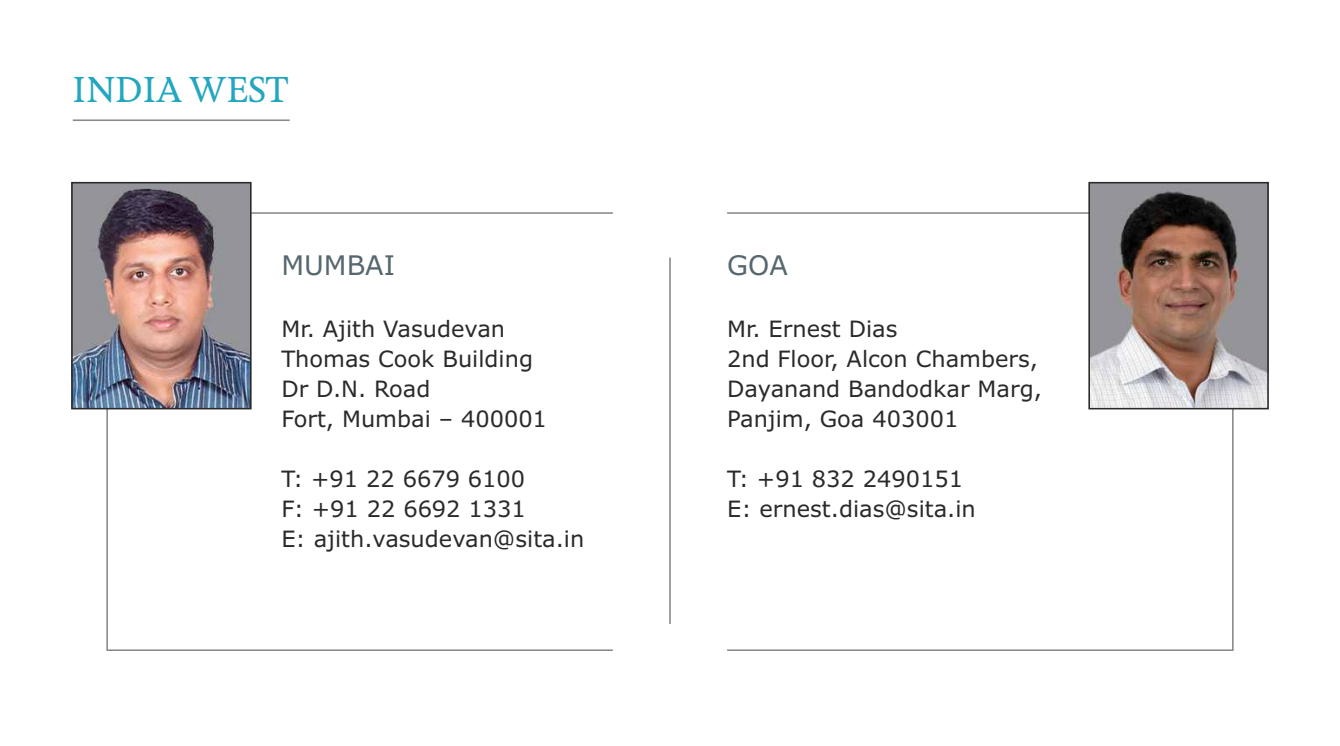
<style>
.page{position:relative;width:1340px;height:746px;background:#fff}
.page>*{position:absolute;margin:0;border:0;box-sizing:border-box;transform-origin:0 0}
.t1{font:500 33.75px "Feijoa";color:#23a7c0}
.t2{font:27px "Verdana";color:#57676f}
.t3{font:22.5px/30.2px "Verdana";color:#2b2a29}
</style>
<div class="page">
<hr style="left:73px;top:119px;width:217px;height:2px;background:#898989">
<hr style="left:669px;top:257px;width:1px;height:366px;background:#898989">
<div style="left:106px;top:212px;width:507px;height:438px;border:2px solid #898989"></div>
<img style="left:74px;top:185px;width:174px;height:221px">
<div style="left:71px;top:182px;width:180px;height:227px;border:2px solid #2b2a29"></div>
<div style="left:726px;top:212px;width:507px;height:438px;border:2px solid #898989"></div>
<img style="left:1091px;top:185px;width:174px;height:221px">
<div style="left:1088px;top:182px;width:180px;height:227px;border:2px solid #2b2a29"></div>
<h1 class="t1" style="left:72px;top:71px;width:217px">INDIA WEST</h1>
<p class="t2" style="left:281px;top:254px;width:115px">MUMBAI</p>
<p class="t3" style="left:281px;top:315px;width:267px">Mr. Ajith Vasudevan<br>Thomas Cook Building<br>Dr D.N. Road<br>Fort, Mumbai – 400001</p>
<p class="t3" style="left:281px;top:465px;width:304px">T: +91 22 6679 6100<br>F: +91 22 6692 1331<br>E: ajith.vasudevan@sita.in</p>
<p class="t2" style="left:727px;top:254px;width:62px">GOA</p>
<p class="t3" style="left:727px;top:315px;width:316px">Mr. Ernest Dias<br>2nd Floor, Alcon Chambers,<br>Dayanand Bandodkar Marg,<br>Panjim, Goa 403001</p>
<p class="t3" style="left:727px;top:465px;width:250px">T: +91 832 2490151<br>E: ernest.dias@sita.in</p>
</div>
